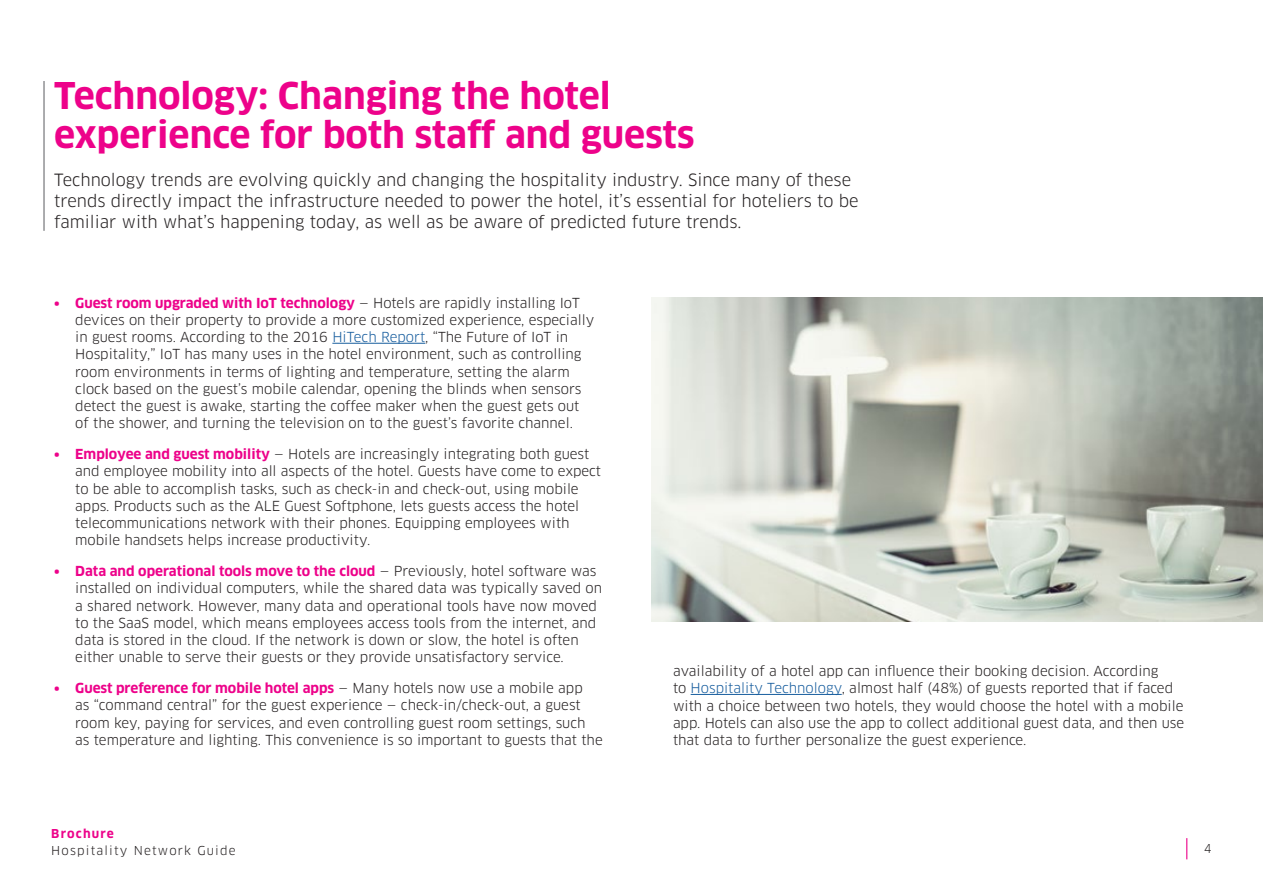
<style>
.page{position:relative;width:1263px;height:893px;background:#fff}
.page>*{position:absolute;margin:0;border:0;box-sizing:border-box;transform-origin:0 0}
.Legal_information{font:700 36px/39px "Clan OT";color:#ed028a}
.Legal_information-2{font:16.5px/21px "Clan OT";color:#231f20}
.Bullet_01{font:13.5px/17.2px "Clan OT";color:#231f20}
.Legal_information-3{font:13.5px/17.2px "Clan OT";color:#231f20}
.Legal_information-4{font:12px "Clan OT";letter-spacing:.1em;color:#231f20}
.t1{font:700 12px "Clan OT";letter-spacing:.1em;color:#ed028a}
.s1{font-weight:700;color:#ed028a}
.s2{color:#175d9e}
</style>
<div class="page">
<svg style="left:1186px;top:838px;width:1px;height:21px"></svg>
<hr style="left:332px;top:343px;width:93px;height:1px;background:#175d9e">
<hr style="left:691px;top:694px;width:151px;height:1px;background:#175d9e">
<img style="left:652px;top:297px;width:611px;height:324px">
<hr style="left:43px;top:81px;width:2px;height:150px;background:#6c6d70">
<p class="Legal_information" style="left:54px;top:77px;width:642px">Technology: Changing the hotel experience for both staff and guests</p>
<p class="Legal_information-2" style="left:54px;top:170px;width:806px">Technology trends are evolving quickly and changing the hospitality industry. Since many of these trends directly impact the infrastructure needed to power the hotel, it’s essential for hoteliers to be familiar with what’s happening today, as well as be aware of predicted future trends.</p>
<p class="Legal_information-3" style="left:75px;top:294px;width:520px;text-indent:-21px"><span class="s1">• Guest room upgraded with IoT technology</span> — Hotels are rapidly installing IoT devices on their property to provide a more customized experience, especially in guest rooms. According to the 2016 <span class="s2">HiTech Report</span>, “The Future of IoT in</p>
<p class="Bullet_01" style="left:75px;top:346px;width:508px">Hospitality,” IoT has many uses in the hotel environment, such as controlling room environments in terms of lighting and temperature, setting the alarm clock based on the guest’s mobile calendar, opening the blinds when sensors detect the guest is awake, starting the coffee maker when the guest gets out of the shower, and turning the television on to the guest’s favorite channel.</p>
<p class="Bullet_01" style="left:75px;top:446px;width:527px;text-indent:-21px"><span class="s1">• Employee and guest mobility</span> — Hotels are increasingly integrating both guest and employee mobility into all aspects of the hotel. Guests have come to expect to be able to accomplish tasks, such as check-in and check-out, using mobile apps. Products such as the ALE Guest Softphone, lets guests access the hotel telecommunications network with their phones. Equipping employees with mobile handsets helps increase productivity.</p>
<p class="Bullet_01" style="left:75px;top:563px;width:528px;text-indent:-21px"><span class="s1">• Data and operational tools move to the cloud</span> — Previously, hotel software was installed on individual computers, while the shared data was typically saved on a shared network. However, many data and operational tools have now moved to the SaaS model, which means employees access tools from the internet, and data is stored in the cloud. If the network is down or slow, the hotel is often either unable to serve their guests or they provide unsatisfactory service.</p>
<p class="Bullet_01" style="left:75px;top:680px;width:529px;text-indent:-21px"><span class="s1">• Guest preference for mobile hotel apps</span> — Many hotels now use a mobile app<br>as “command central” for the guest experience — check-in/check-out, a guest room key, paying for services, and even controlling guest room settings, such as temperature and lighting. This convenience is so important to guests that the</p>
<p class="Bullet_01" style="left:673px;top:662px;width:513px">availability of a hotel app can influence their booking decision. According<br>to <span class="s2">Hospitality Technology</span>, almost half (48%) of guests reported that if faced with a choice between two hotels, they would choose the hotel with a mobile app. Hotels can also use the app to collect additional guest data, and then use that data to further personalize the guest experience.</p>
<p class="t1" style="left:51px;top:827px;width:64px">Brochure</p>
<p class="Legal_information-4" style="left:51px;top:843px;width:186px">Hospitality Network Guide</p>
<p class="Legal_information-4" style="left:1204px;top:841px;width:9px">4</p>
</div>
